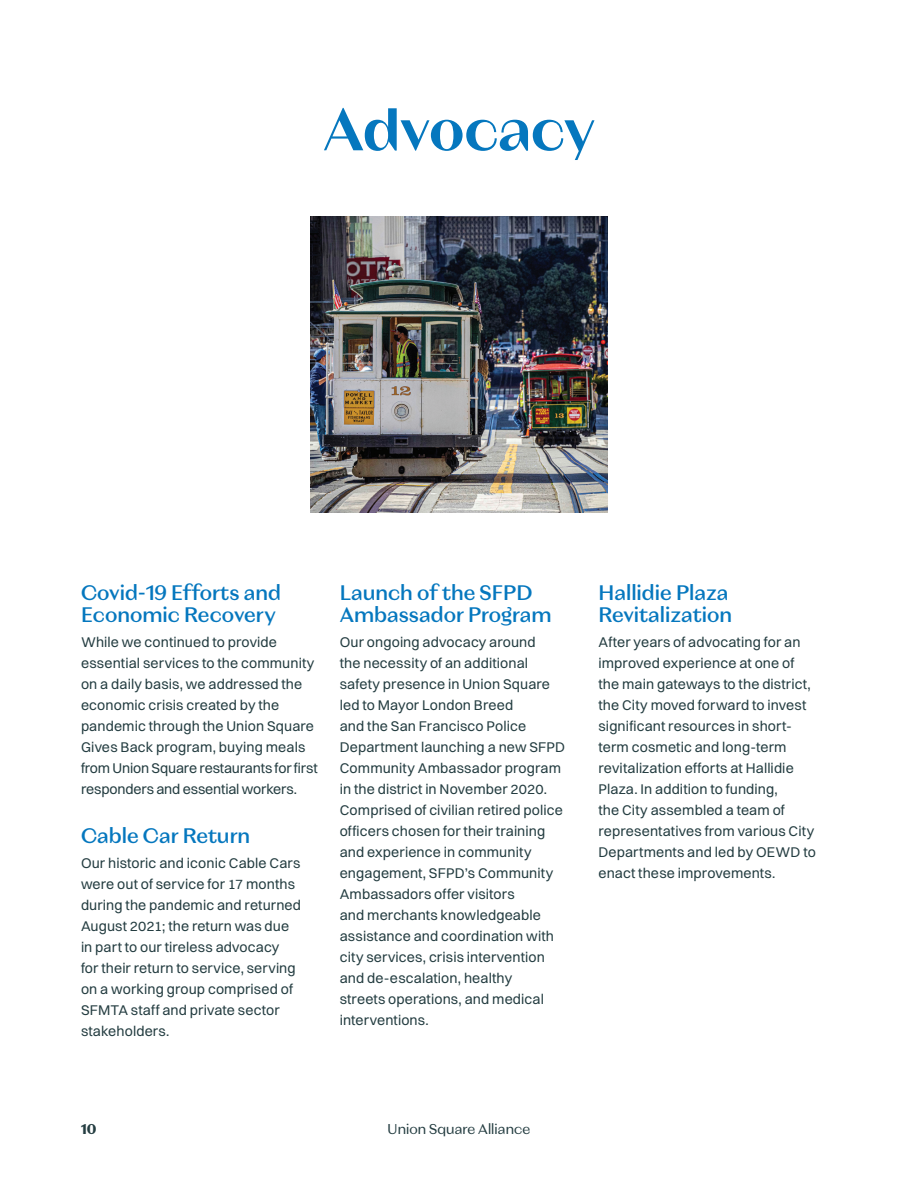
<style>
.page{position:relative;width:918px;height:1188px;background:#fff}
.page>*{position:absolute;margin:0;border:0;box-sizing:border-box;transform-origin:0 0}
.Header_2{font:600 60px "Magnat Head";color:#0577be}
.Subhead_1{font:500 21px/22.5px "Magnat Text";color:#0577be}
.Body{font:14.25px/21px "Switzer";letter-spacing:.005em;color:#243d41}
.t1{font:14.25px "Magnat Text";letter-spacing:.01em;color:#243d41}
.t2{font:700 14.25px "Magnat Text";color:#243d41}
</style>
<div class="page">
<img style="left:310px;top:216px;width:298px;height:297px">
<p class="Header_2" style="left:323px;top:91px;width:273px">Advocacy</p>
<p class="Subhead_1" style="left:81px;top:581px;width:201px">Covid-19 Efforts and<br>Economic Recovery</p>
<p class="Body" style="left:81px;top:631px;width:238px">While we continued to provide essential services to the community on a daily basis, we addressed the economic crisis created by the pandemic through the Union Square Gives Back program, buying meals from Union Square restaurants for first responders and essential workers.</p>
<p class="Subhead_1" style="left:81px;top:824px;width:171px">Cable Car Return</p>
<p class="Body" style="left:81px;top:852px;width:222px">Our historic and iconic Cable Cars were out of service for 17 months during the pandemic and returned<br>August 2021; the return was due in part to our tireless advocacy<br>for their return to service, serving on a working group comprised of<br>SFMTA staff and private sector stakeholders.</p>
<p class="Subhead_1" style="left:340px;top:581px;width:213px">Launch of the SFPD<br>Ambassador Program</p>
<p class="Body" style="left:340px;top:631px;width:227px">Our ongoing advocacy around<br>the necessity of an additional safety presence in Union Square led to Mayor London Breed<br>and the San Francisco Police<br>Department launching a new SFPD<br>Community Ambassador program in the district in November 2020.<br>Comprised of civilian retired police officers chosen for their training and experience in community engagement, SFPD’s Community<br>Ambassadors offer visitors<br>and merchants knowledgeable assistance and coordination with city services, crisis intervention and de-escalation, healthy<br>streets operations, and medical interventions.</p>
<p class="Subhead_1" style="left:598px;top:581px;width:135px">Hallidie Plaza<br>Revitalization</p>
<p class="Body" style="left:598px;top:631px;width:219px">After years of advocating for an improved experience at one of the main gateways to the district, the City moved forward to invest significant resources in short&shy;term cosmetic and long-term revitalization efforts at Hallidie<br>Plaza. In addition to funding,<br>the City assembled a team of representatives from various City<br>Departments and led by OEWD to enact these improvements.</p>
<p class="t2" style="left:81px;top:1120px;width:17px">10</p>
<p class="t1" style="left:388px;top:1120px;width:144px">Union Square Alliance</p>
</div>
